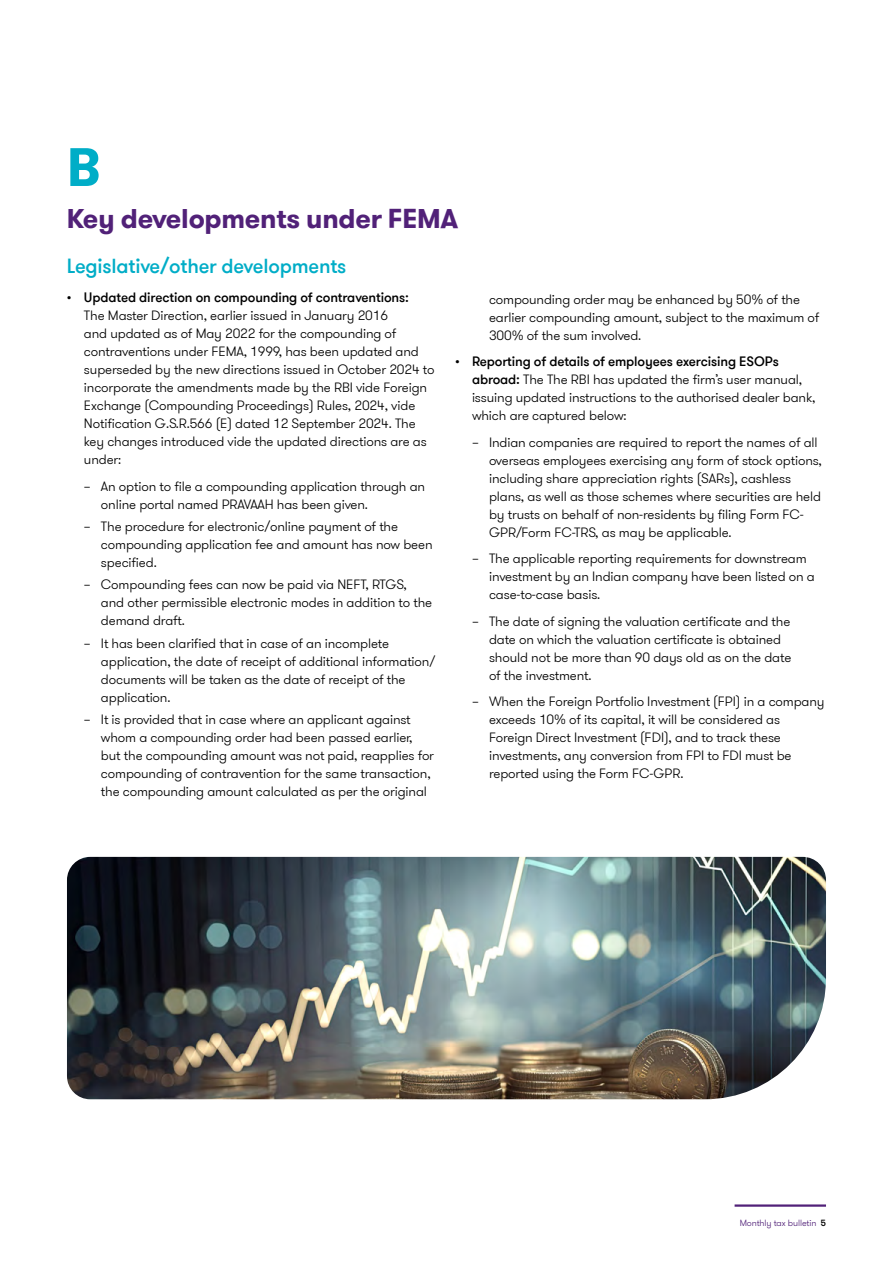
<style>
.page{position:relative;width:893px;height:1263px;background:#fff}
.page>*{position:absolute;margin:0;border:0;box-sizing:border-box;transform-origin:0 0}
.t1{font:700 54px "GT Walsheim Pro";color:#00adc7}
.t2{font:700 27px "GT Walsheim Pro";letter-spacing:-.01em;color:#512178}
.t3{font:500 20.25px "GT Walsheim Pro";letter-spacing:-.01em;color:#00adc7}
.t4{font:300 13.5px/18px "GT Walsheim Pro";letter-spacing:-.01em;color:#000}
.t5{font:500 13.5px "GT Walsheim Pro";letter-spacing:-.01em;color:#000}
.t6{font:300 9px "GT Walsheim Pro";letter-spacing:-.01em;color:#512178}
.s1{font-weight:500}
.s2{font-weight:500;color:#000}
</style>
<div class="page">
<hr style="left:735px;top:1204px;width:91px;height:3px;background:#512178">
<img style="left:67px;top:857px;width:759px;height:242px">
<h1 class="t1" style="left:67px;top:132px;width:36px">B</h1>
<h2 class="t2" style="left:67px;top:201px;width:393px">Key developments under FEMA</h2>
<h3 class="t3" style="left:67px;top:253px;width:281px">Legislative/other developments</h3>
<p class="t5" style="left:67px;top:289px;width:343px">• Updated direction on compounding of contraventions:</p>
<p class="t4" style="left:84px;top:307px;width:352px">The Master Direction, earlier issued in January 2016<br>and updated as of May 2022 for the compounding of contraventions under FEMA, 1999, has been updated and superseded by the new directions issued in October 2024 to incorporate the amendments made by the RBI vide Foreign Exchange (Compounding Proceedings) Rules, 2024, vide Notification G.S.R.566 (E) dated 12 September 2024. The key changes introduced vide the updated directions are as under:</p>
<p class="t4" style="left:101px;top:477px;width:326px;text-indent:-17px">– An option to file a compounding application through an online portal named PRAVAAH has been given.</p>
<p class="t4" style="left:101px;top:518px;width:333px;text-indent:-17px">– The procedure for electronic/online payment of the compounding application fee and amount has now been specified.</p>
<p class="t4" style="left:101px;top:576px;width:333px;text-indent:-17px">– Compounding fees can now be paid via NEFT, RTGS, and other permissible electronic modes in addition to the demand draft.</p>
<p class="t4" style="left:101px;top:634px;width:336px;text-indent:-17px">– It has been clarified that in case of an incomplete application, the date of receipt of additional information/ documents will be taken as the date of receipt of the application.</p>
<p class="t4" style="left:101px;top:710px;width:335px;text-indent:-17px">– It is provided that in case where an applicant against whom a compounding order had been passed earlier, but the compounding amount was not paid, reapplies for compounding of contravention for the same transaction, the compounding amount calculated as per the original</p>
<p class="t4" style="left:489px;top:290px;width:332px">compounding order may be enhanced by 50% of the earlier compounding amount, subject to the maximum of<br>300% of the sum involved.</p>
<p class="t4" style="left:472px;top:353px;width:345px;text-indent:-17px"><span class="s1">• Reporting of details of employees exercising ESOPs abroad:</span> The The RBI has updated the firm’s user manual, issuing updated instructions to the authorised dealer bank, which are captured below:</p>
<p class="t4" style="left:489px;top:433px;width:334px;text-indent:-17px">– Indian companies are required to report the names of all overseas employees exercising any form of stock options, including share appreciation rights (SARs), cashless plans, as well as those schemes where securities are held by trusts on behalf of non-residents by filing Form FC-GPR/Form FC-TRS, as may be applicable.</p>
<p class="t4" style="left:489px;top:550px;width:327px;text-indent:-17px">– The applicable reporting requirements for downstream investment by an Indian company have been listed on a case-to-case basis.</p>
<p class="t4" style="left:489px;top:612px;width:304px;text-indent:-17px">– The date of signing the valuation certificate and the date on which the valuation certificate is obtained should not be more than 90 days old as on the date of the investment.</p>
<p class="t4" style="left:489px;top:693px;width:337px;text-indent:-17px">– When the Foreign Portfolio Investment (FPI) in a company exceeds 10% of its capital, it will be considered as Foreign Direct Investment (FDI), and to track these investments, any conversion from FPI to FDI must be reported using the Form FC-GPR.</p>
<p class="t6" style="left:740px;top:1217px;width:88px">Monthly tax bulletin <span class="s2">5</span></p>
</div>
